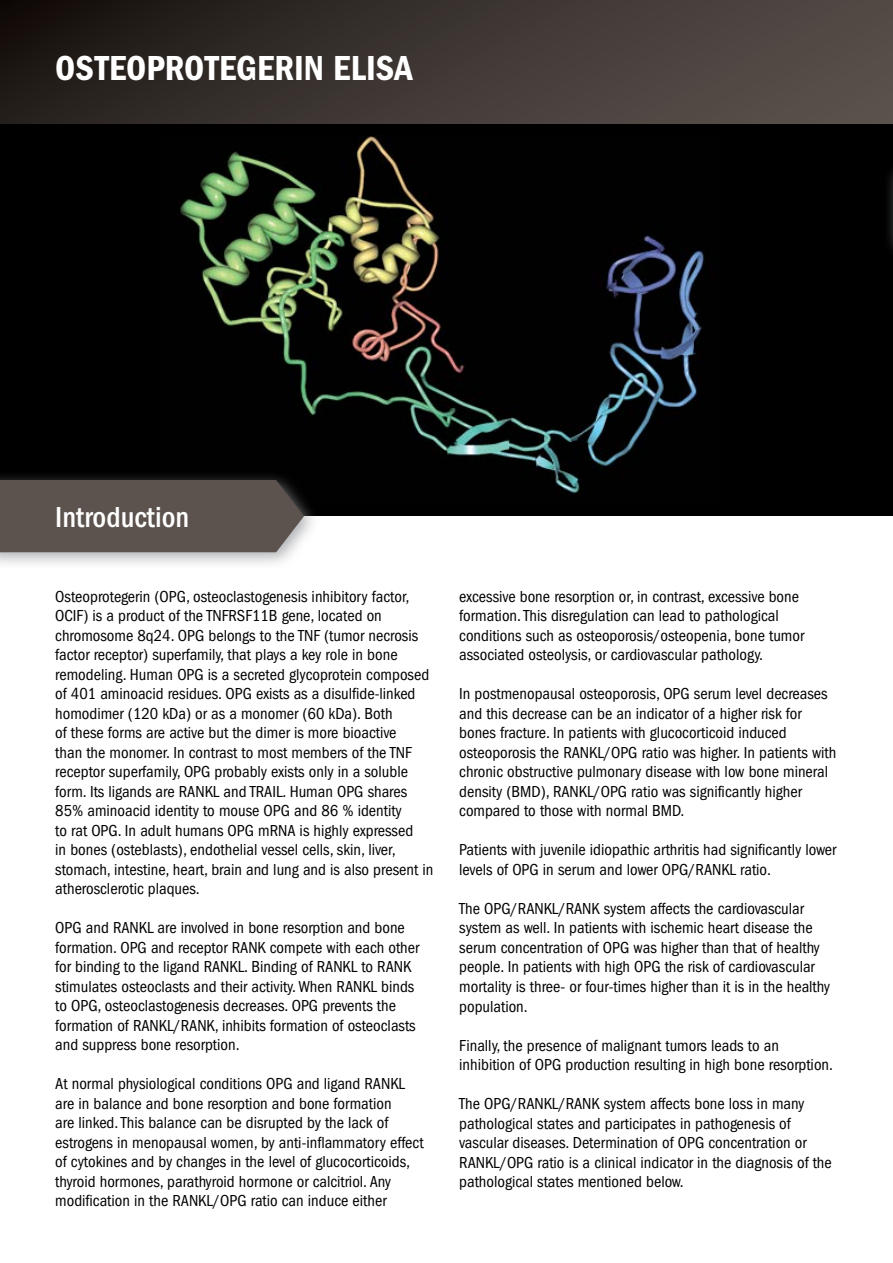
<style>
.page{position:relative;width:893px;height:1263px;background:#fff}
.page>*{position:absolute;margin:0;border:0;box-sizing:border-box;transform-origin:0 0}
.t1{font:36px "ITC Franklin Gothic Std Dm Cd";color:#fff}
.t2{font:500 condensed 30px "ITC Franklin Gothic Std";color:#fff}
.t3{font:condensed 16.5px/19.5px "ITC Franklin Gothic Std";color:#000}
</style>
<div class="page">
<div style="left:0;top:123px;width:893px;height:393px;background:#000"></div>
<img style="left:178px;top:136px;width:526px;height:358px">
<div style="left:0;top:0;width:893px;height:123px;background:linear-gradient(to right,#1f1916,#5b524d)"></div>
<div style="left:0;top:471px;width:321px;height:99px;background:#939598;opacity:.75"></div>
<div style="left:0;top:480px;width:304px;height:72px;background:#5c534e"></div>
<hr style="left:892px;top:0;width:1px;height:123px;background:#574e4a">
<div style="left:883px;top:161px;width:10px;height:99px;background:#939598;opacity:.75"></div>
<svg style="left:892px;top:170px;width:1px;height:72px"></svg>
<h1 class="t1" style="left:55px;top:47px;width:359px">OSTEOPROTEGERIN ELISA</h1>
<h2 class="t2" style="left:55px;top:500px;width:135px">Introduction</h2>
<p class="t3" style="left:55px;top:586px;width:380px">Osteoprotegerin (OPG, osteoclastogenesis inhibitory factor, OCIF) is a product of the TNFRSF11B gene, located on chromosome 8q24. OPG belongs to the TNF (tumor necrosis factor receptor) superfamily, that plays a key role in bone remodeling. Human OPG is a secreted glycoprotein composed of 401 aminoacid residues. OPG exists as a disulfide-linked homodimer (120 kDa) or as a monomer (60 kDa). Both<br>of these forms are active but the dimer is more bioactive<br>than the monomer. In contrast to most members of the TNF receptor superfamily, OPG probably exists only in a soluble form. Its ligands are RANKL and TRAIL. Human OPG shares 85% aminoacid identity to mouse OPG and 86 % identity<br>to rat OPG. In adult humans OPG mRNA is highly expressed<br>in bones (osteblasts), endothelial vessel cells, skin, liver, stomach, intestine, heart, brain and lung and is also present in atherosclerotic plaques.</p>
<p class="t3" style="left:55px;top:918px;width:366px">OPG and RANKL are involved in bone resorption and bone formation. OPG and receptor RANK compete with each other for binding to the ligand RANKL. Binding of RANKL to RANK stimulates osteoclasts and their activity. When RANKL binds to OPG, osteoclastogenesis decreases. OPG prevents the formation of RANKL/RANK, inhibits formation of osteoclasts and suppress bone resorption.</p>
<p class="t3" style="left:55px;top:1074px;width:370px">At normal physiological conditions OPG and ligand RANKL are in balance and bone resorption and bone formation<br>are linked. This balance can be disrupted by the lack of estrogens in menopausal women, by anti-inflammatory effect of cytokines and by changes in the level of glucocorticoids, thyroid hormones, parathyroid hormone or calcitriol. Any modification in the RANKL/OPG ratio can induce either</p>
<p class="t3" style="left:459px;top:587px;width:346px">excessive bone resorption or, in contrast, excessive bone formation. This disregulation can lead to pathological conditions such as osteoporosis/osteopenia, bone tumor associated osteolysis, or cardiovascular pathology.</p>
<p class="t3" style="left:459px;top:684px;width:379px">In postmenopausal osteoporosis, OPG serum level decreases and this decrease can be an indicator of a higher risk for bones fracture. In patients with glucocorticoid induced osteoporosis the RANKL/OPG ratio was higher. In patients with chronic obstructive pulmonary disease with low bone mineral density (BMD), RANKL/OPG ratio was significantly higher compared to those with normal BMD.</p>
<p class="t3" style="left:459px;top:840px;width:379px">Patients with juvenile idiopathic arthritis had significantly lower levels of OPG in serum and lower OPG/RANKL ratio.</p>
<p class="t3" style="left:459px;top:899px;width:372px">The OPG/RANKL/RANK system affects the cardiovascular system as well. In patients with ischemic heart disease the serum concentration of OPG was higher than that of healthy people. In patients with high OPG the risk of cardiovascular mortality is three- or four-times higher than it is in the healthy population.</p>
<p class="t3" style="left:459px;top:1035px;width:375px">Finally, the presence of malignant tumors leads to an inhibition of OPG production resulting in high bone resorption.</p>
<p class="t3" style="left:459px;top:1094px;width:374px">The OPG/RANKL/RANK system affects bone loss in many pathological states and participates in pathogenesis of vascular diseases. Determination of OPG concentration or RANKL/OPG ratio is a clinical indicator in the diagnosis of the pathological states mentioned below.</p>
</div>
